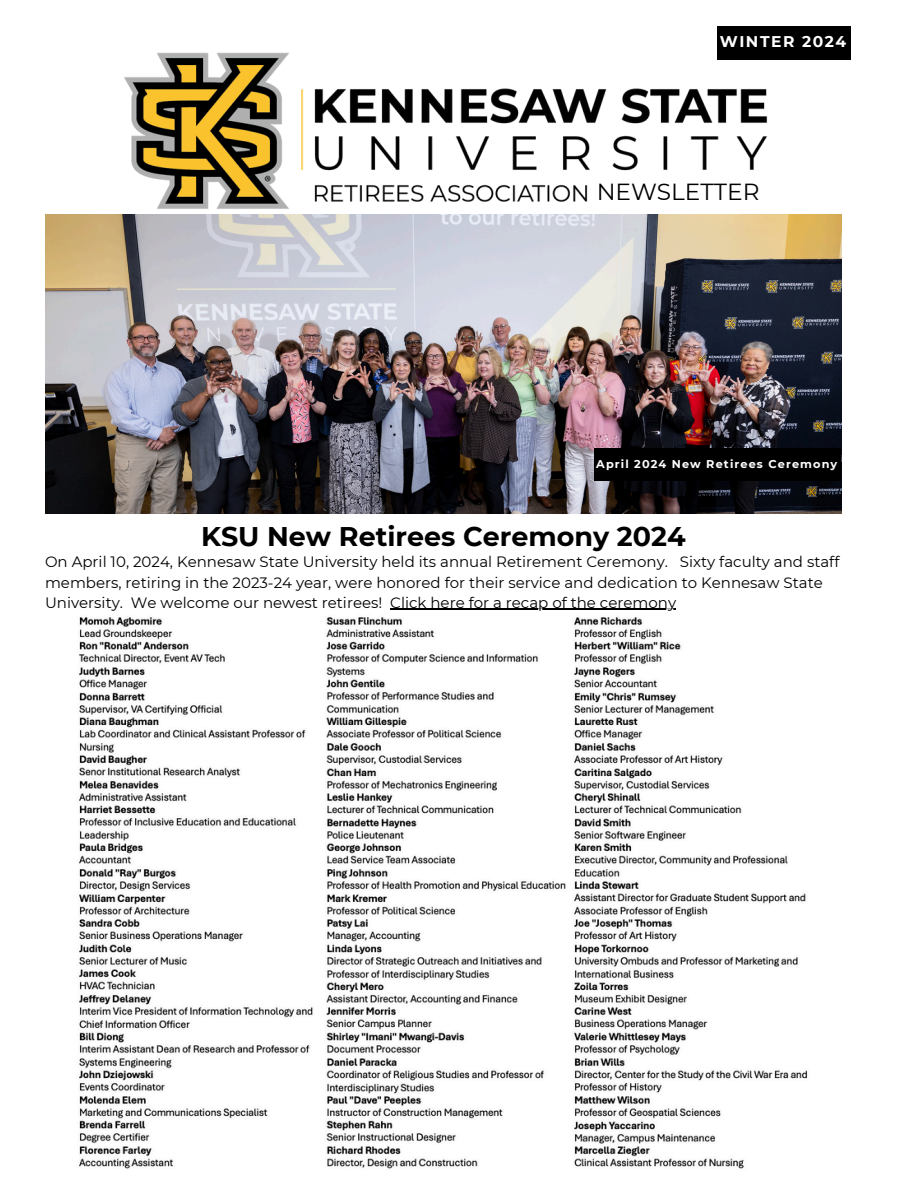
<style>
.page{position:relative;width:918px;height:1188px;background:#fff}
.page>*{position:absolute;margin:0;border:0;box-sizing:border-box;transform-origin:0 0}
.t1{font:700 27px "Montserrat";color:#000}
.t2{font:23.25px "Montserrat";color:#000}
.t3{font:700 15.45px "Montserrat";letter-spacing:.1em;color:#fff}
.t4{font:15px/20.2px "Montserrat";color:#000}
.t5{font:700 11.25px "Montserrat";letter-spacing:.1em;color:#fff}
</style>
<div class="page">
<img style="left:79px;top:608px;width:728px;height:561px">
<img style="left:45px;top:215px;width:797px;height:298px">
<div style="left:594px;top:448px;width:247px;height:32px;background:#000"></div>
<div style="left:718px;top:26px;width:133px;height:33px;background:#000"></div>
<img style="left:99px;top:37px;width:694px;height:178px">
<hr style="left:390px;top:609px;width:286px;height:1px;background:#000">
<p class="t3" style="left:720px;top:32px;width:128px">WINTER 2024</p>
<h1 class="t2" style="left:597px;top:177px;width:164px">NEWSLETTER</h1>
<h2 class="t5" style="left:596px;top:457px;width:243px">April 2024 New Retirees Ceremony</h2>
<h3 class="t1" style="left:201px;top:520px;width:486px">KSU New Retirees Ceremony 2024</h3>
<p class="t4" style="left:45px;top:552px;width:796px">On April 10, 2024, Kennesaw State University held its annual Retirement Ceremony. Sixty faculty and staff members, retiring in the 2023-24 year, were honored for their service and dedication to Kennesaw State<br>University. We welcome our newest retirees!</p>
<p class="t4" style="left:390px;top:592px;width:287px">Click here for a recap of the ceremony</p>
</div>
